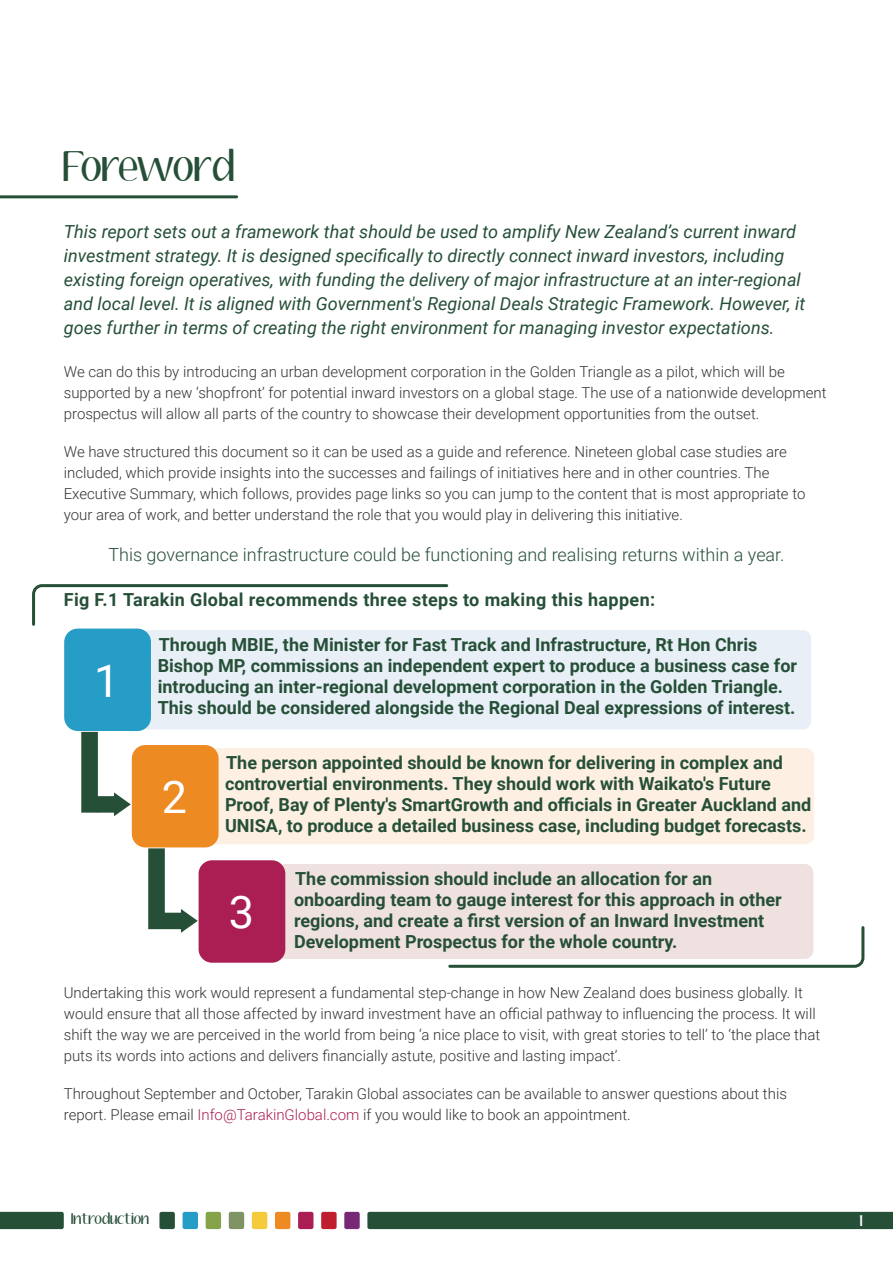
<style>
.page{position:relative;width:893px;height:1263px;background:#fff}
.page>*{position:absolute;margin:0;border:0;box-sizing:border-box;transform-origin:0 0}
.t1{font:45px "Roboto";color:#fff}
.t2{font:37.5px "Aubrey";letter-spacing:-.05em;color:#264f38}
.t3{font:700 18px/21px "Roboto";color:#264f38}
.t4{font:italic 18px/24px "Roboto";color:#264f38}
.t5{font:300 18px "Roboto";color:#264f38}
.t6{font:700 18px "Roboto";letter-spacing:.02em;color:#264f38}
.t7{font:300 15px/21px "Roboto";color:#333}
.t8{font:15px "Aubrey";color:#fff}
.t9{font:13.5px "Aubrey";color:#264f38}
.s1{color:#aa1e53}
</style>
<div class="page">
<div style="left:141px;top:630px;width:670px;height:99px;background:#e8eff6;border-radius:9px"></div>
<svg style="left:0;top:1212px;width:64px;height:17px"></svg>
<div style="left:183px;top:1212px;width:15px;height:17px;background:#269dc6;border-radius:2px"></div>
<div style="left:159px;top:1212px;width:16px;height:17px;background:#264f38;border-radius:2px"></div>
<div style="left:206px;top:1212px;width:15px;height:17px;background:#85a349;border-radius:2px"></div>
<div style="left:229px;top:1212px;width:15px;height:17px;background:#7f9365;border-radius:2px"></div>
<div style="left:252px;top:1212px;width:15px;height:17px;background:#f6cb3b;border-radius:2px"></div>
<div style="left:275px;top:1212px;width:15px;height:17px;background:#ed8a22;border-radius:2px"></div>
<div style="left:298px;top:1212px;width:15px;height:17px;background:#aa1e53;border-radius:2px"></div>
<div style="left:321px;top:1212px;width:16px;height:17px;background:#be1e2d;border-radius:2px"></div>
<div style="left:344px;top:1212px;width:16px;height:17px;background:#772877;border-radius:2px"></div>
<div style="left:367px;top:1212px;width:526px;height:17px;background:#264f38"></div>
<hr style="left:0;top:195px;width:237px;height:3px;background:#264f38">
<div style="left:208px;top:748px;width:606px;height:96px;background:#fdefe1;border-radius:9px"></div>
<div style="left:277px;top:864px;width:536px;height:95px;background:#f0e1e1;border-radius:9px"></div>
<svg style="left:448px;top:924px;width:417px;height:44px"></svg>
<svg style="left:32px;top:584px;width:417px;height:42px"></svg>
<div style="left:65px;top:629px;width:85px;height:101px;background:#269dc6;border-radius:13px"></div>
<div style="left:64px;top:629px;width:87px;height:102px;border:2px solid #269dc6;border-radius:13px"></div>
<div style="left:133px;top:746px;width:85px;height:101px;background:#ed8a22;border-radius:13px"></div>
<div style="left:132px;top:745px;width:87px;height:102px;border:2px solid #ed8a22;border-radius:13px"></div>
<div style="left:199px;top:861px;width:86px;height:101px;background:#aa1e53;border-radius:13px"></div>
<div style="left:199px;top:860px;width:86px;height:103px;border:2px solid #aa1e53;border-radius:13px"></div>
<svg style="left:148px;top:848px;width:51px;height:86px"></svg>
<svg style="left:81px;top:731px;width:51px;height:87px"></svg>
<h2 class="t2" style="left:64px;top:147px;width:173px">Foreword</h2>
<p class="t4" style="left:64px;top:218px;width:743px">This report sets out a framework that should be used to amplify New Zealand’s current inward investment strategy. It is designed specifically to directly connect inward investors, including existing foreign operatives, with funding the delivery of major infrastructure at an inter-regional and local level. It is aligned with Government's Regional Deals Strategic Framework. However, it goes further in terms of creating the right environment for managing investor expectations.</p>
<p class="t7" style="left:64px;top:361px;width:764px">We can do this by introducing an urban development corporation in the Golden Triangle as a pilot, which will be supported by a new ‘shopfront’ for potential inward investors on a global stage. The use of a nationwide development prospectus will allow all parts of the country to showcase their development opportunities from the outset.</p>
<p class="t7" style="left:64px;top:441px;width:743px">We have structured this document so it can be used as a guide and reference. Nineteen global case studies are included, which provide insights into the successes and failings of initiatives here and in other countries. The Executive Summary, which follows, provides page links so you can jump to the content that is most appropriate to your area of work, and better understand the role that you would play in delivering this initiative.</p>
<p class="t5" style="left:108px;top:542px;width:678px">This governance infrastructure could be functioning and realising returns within a year.</p>
<p class="t6" style="left:64px;top:587px;width:593px">Fig F.1 Tarakin Global recommends three steps to making this happen:</p>
<h1 class="t1" style="left:94px;top:649px;width:27px">1</h1>
<p class="t3" style="left:158px;top:633px;width:641px">Through MBIE, the Minister for Fast Track and Infrastructure, Rt Hon Chris Bishop MP, commissions an independent expert to produce a business case for introducing an inter-regional development corporation in the Golden Triangle.<br>This should be considered alongside the Regional Deal expressions of interest.</p>
<p class="t3" style="left:225px;top:752px;width:588px">The person appointed should be known for delivering in complex and controvertial environments. They should work with Waikato's Future Proof, Bay of Plenty's SmartGrowth and officials in Greater Auckland and UNISA, to produce a detailed business case, including budget forecasts.</p>
<p class="t3" style="left:294px;top:867px;width:489px">The commission should include an allocation for an onboarding team to gauge interest for this approach in other regions, and create a first version of an Inward Investment Development Prospectus for the whole country.</p>
<p class="t7" style="left:64px;top:982px;width:758px">Undertaking this work would represent a fundamental step-change in how New Zealand does business globally. It would ensure that all those affected by inward investment have an official pathway to influencing the process. It will shift the way we are perceived in the world from being ‘a nice place to visit, with great stories to tell’ to ‘the place that puts its words into actions and delivers financially astute, positive and lasting impact’.</p>
<p class="t7" style="left:64px;top:1083px;width:725px">Throughout September and October, Tarakin Global associates can be available to answer questions about this report. Please email <span class="s1">Info@TarakinGlobal.com</span> if you would like to book an appointment.</p>
<h1 class="t1" style="left:162px;top:766px;width:27px">2</h1>
<h1 class="t1" style="left:229px;top:881px;width:27px">3</h1>
<p class="t9" style="left:72px;top:1212px;width:79px">Introduction</p>
<p class="t8" style="left:859px;top:1213px;width:5px">1</p>
</div>
